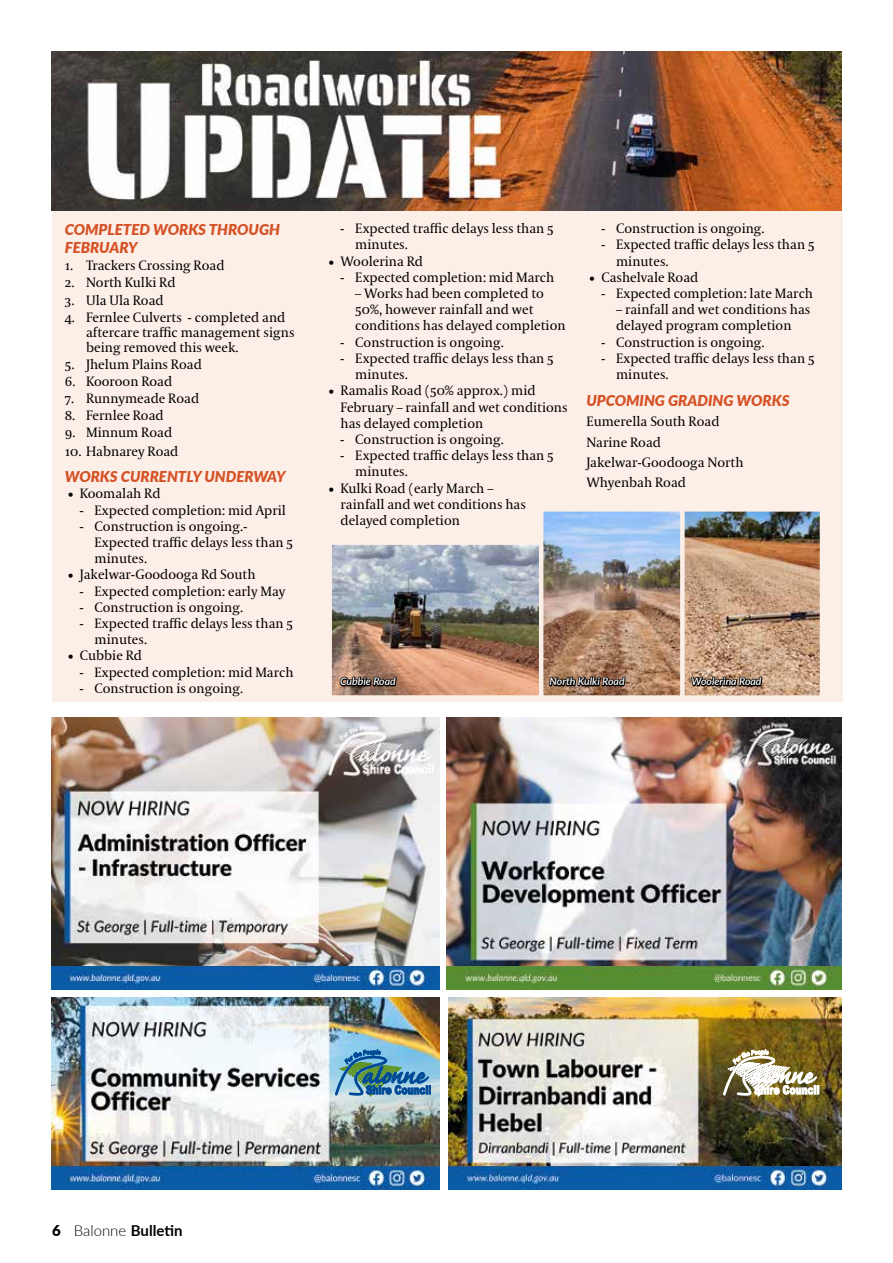
<style>
.page{position:relative;width:893px;height:1263px;background:#fff}
.page>*{position:absolute;margin:0;border:0;box-sizing:border-box;transform-origin:0 0}
.t1{font:italic 900 15px/18px "Lato";color:#d55226}
.t2{font:700 15px "Lato";color:#000}
.t3{font:13.5px/16.2px "Coranto 2";color:#000}
.t4{font:italic 600 10.5px "Lato";color:#fff}
.s1{font-weight:900}
.s2{font-weight:300}
</style>
<div class="page">
<div style="left:52px;top:210px;width:791px;height:492px;background:#fcefe8"></div>
<img style="left:51px;top:51px;width:791px;height:159px">
<img style="left:544px;top:512px;width:275px;height:183px">
<div style="left:678px;top:507px;width:146px;height:193px;border:4px solid #fcefe8"></div>
<img style="left:332px;top:545px;width:207px;height:150px">
<svg style="left:338px;top:673px;width:60px;height:23px"></svg>
<div style="left:539px;top:507px;width:146px;height:193px;border:4px solid #fcefe8"></div>
<svg style="left:548px;top:645px;width:79px;height:55px;background:#97745c"></svg>
<svg style="left:690px;top:646px;width:74px;height:54px;background:#ae8e77"></svg>
<img style="left:448px;top:998px;width:394px;height:168px">
<img style="left:51px;top:998px;width:389px;height:168px">
<img style="left:51px;top:717px;width:389px;height:272px">
<img style="left:446px;top:717px;width:396px;height:272px">
<img style="left:448px;top:1166px;width:394px;height:23px">
<img style="left:51px;top:1166px;width:389px;height:23px">
<svg style="left:335px;top:1050px;width:96px;height:46px;background:#5c98b4"></svg>
<svg style="left:723px;top:1050px;width:96px;height:46px"></svg>
<p class="t1" style="left:65px;top:220px;width:217px">COMPLETED WORKS THROUGH<br>FEBRUARY</p>
<p class="t3" style="left:65px;top:258px;width:161px">1. Trackers Crossing Road</p>
<p class="t3" style="left:65px;top:275px;width:112px">2. North Kulki Rd</p>
<p class="t3" style="left:65px;top:292px;width:100px">3. Ula Ula Road</p>
<p class="t3" style="left:86px;top:310px;width:210px;line-height:15px;text-indent:-21px">4. Fernlee Culverts - completed and aftercare traffic management signs being removed this week.</p>
<p class="t3" style="left:65px;top:357px;width:138px">5. Jhelum Plains Road</p>
<p class="t3" style="left:65px;top:374px;width:109px">6. Kooroon Road</p>
<p class="t3" style="left:65px;top:391px;width:136px">7. Runnymeade Road</p>
<p class="t3" style="left:65px;top:408px;width:100px">8. Fernlee Road</p>
<p class="t3" style="left:65px;top:425px;width:109px">9. Minnum Road</p>
<p class="t3" style="left:65px;top:443px;width:115px">10. Habnarey Road</p>
<p class="t1" style="left:65px;top:467px;width:222px">WORKS CURRENTLY UNDERWAY</p>
<p class="t3" style="left:67px;top:486px;width:95px">• Koomalah Rd</p>
<p class="t3" style="left:80px;top:502px;width:208px">- Expected completion: mid April</p>
<p class="t3" style="left:95px;top:518px;width:200px;text-indent:-15px">- Construction is ongoing.-<br>Expected traffic delays less than 5 minutes.</p>
<p class="t3" style="left:67px;top:567px;width:190px">• Jakelwar-Goodooga Rd South</p>
<p class="t3" style="left:80px;top:583px;width:207px">- Expected completion: early May</p>
<p class="t3" style="left:80px;top:599px;width:165px">- Construction is ongoing.</p>
<p class="t3" style="left:95px;top:616px;width:200px;text-indent:-15px">- Expected traffic delays less than 5 minutes.</p>
<p class="t3" style="left:67px;top:648px;width:77px">• Cubbie Rd</p>
<p class="t3" style="left:80px;top:664px;width:216px">- Expected completion: mid March</p>
<p class="t3" style="left:80px;top:680px;width:165px">- Construction is ongoing.</p>
<p class="t3" style="left:355px;top:221px;width:200px;text-indent:-15px">- Expected traffic delays less than 5 minutes.</p>
<p class="t3" style="left:328px;top:253px;width:97px">• Woolerina Rd</p>
<p class="t3" style="left:340px;top:270px;width:216px">- Expected completion: mid March</p>
<p class="t3" style="left:355px;top:286px;width:212px">– Works had been completed to<br>50%, however rainfall and wet conditions has delayed completion</p>
<p class="t3" style="left:340px;top:334px;width:165px">- Construction is ongoing.</p>
<p class="t3" style="left:355px;top:351px;width:200px;text-indent:-15px">- Expected traffic delays less than 5 minutes.</p>
<p class="t3" style="left:341px;top:383px;width:229px;text-indent:-13px">• Ramalis Road (50% approx.) mid<br>February – rainfall and wet conditions has delayed completion</p>
<p class="t3" style="left:340px;top:432px;width:165px">- Construction is ongoing.</p>
<p class="t3" style="left:355px;top:448px;width:200px;text-indent:-15px">- Expected traffic delays less than 5 minutes.</p>
<p class="t3" style="left:341px;top:480px;width:187px;text-indent:-13px">• Kulki Road (early March – rainfall and wet conditions has delayed completion</p>
<p class="t3" style="left:601px;top:221px;width:165px">- Construction is ongoing.</p>
<p class="t3" style="left:616px;top:237px;width:200px;text-indent:-15px">- Expected traffic delays less than 5 minutes.</p>
<p class="t3" style="left:589px;top:270px;width:111px">• Cashelvale Road</p>
<p class="t3" style="left:601px;top:286px;width:213px">- Expected completion: late March</p>
<p class="t3" style="left:616px;top:302px;width:196px">– rainfall and wet conditions has delayed program completion</p>
<p class="t3" style="left:601px;top:334px;width:165px">- Construction is ongoing.</p>
<p class="t3" style="left:616px;top:351px;width:200px;text-indent:-15px">- Expected traffic delays less than 5 minutes.</p>
<p class="t1" style="left:586px;top:390px;width:205px">UPCOMING GRADING WORKS</p>
<p class="t3" style="left:586px;top:412px;width:159px;line-height:20.4px">Eumerella South Road<br>Narine Road<br>Jakelwar-Goodooga North<br>Whyenbah Road</p>
<p class="t4" style="left:340px;top:674px;width:57px">Cubbie Road</p>
<p class="t4" style="left:550px;top:674px;width:77px">North Kulki Road</p>
<p class="t4" style="left:691px;top:674px;width:71px">Woolerina Road</p>
<p class="t2" style="left:52px;top:1219px;width:132px"><span class="s1">6</span> <span class="s2">Balonne</span> Bulletin</p>
</div>
